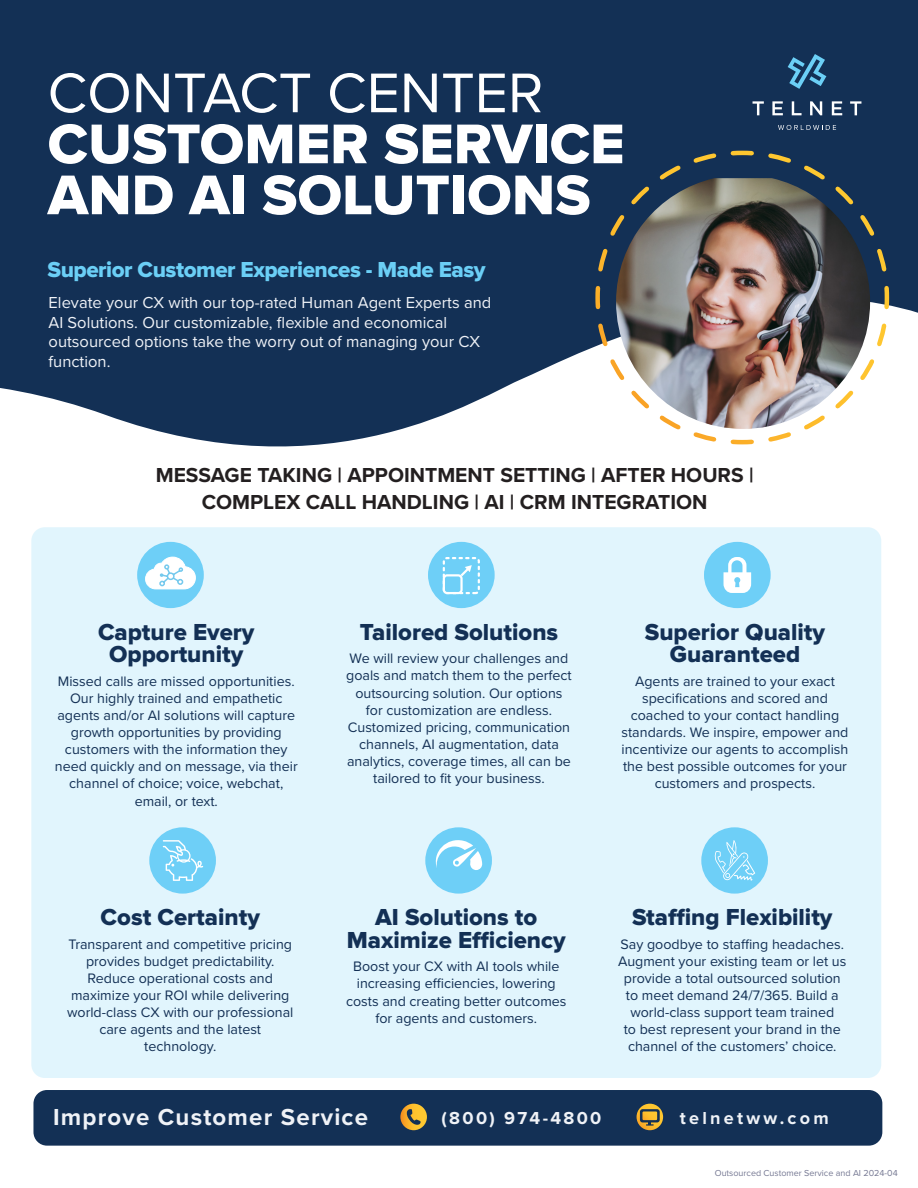
<style>
.page{position:relative;width:918px;height:1188px;background:#fff}
.page>*{position:absolute;margin:0;border:0;box-sizing:border-box;transform-origin:0 0}
.Header_-_Title_-_44pt_-_1_line{font:57.9px/51px "Proxima Nova Extrabld";color:#fff}
.Title_-_Blue{font:24px/22.5px "Proxima Nova Extrabld";color:#133055;text-align:center}
.Footer_-_CTA{font:700 24px "Proxima Nova";letter-spacing:.05em;color:#eff2f7}
.Header_-_Paragraph{font:22.5px "Proxima Nova Extrabld";letter-spacing:-.02em;color:#6bcff6}
.t1{font:700 21px/27px "Proxima Nova";color:#231f20;text-align:center}
.Footer_-_Phone{font:700 18px "Proxima Nova";letter-spacing:.13em;color:#eff2f7}
.Footer_-_Web{font:700 18px "Proxima Nova";letter-spacing:.18em;color:#eff2f7}
.t2{font:16.5px/19.5px "Proxima Nova";color:#eff2f7}
.Title_-_Blue-2{font:14.25px/17.1px "Proxima Nova";color:#133055;text-align:center}
.t3{font:9px "Proxima Nova";color:#767993}
.s1{font-family:"Proxima Nova"}
</style>
<div class="page">
<svg style="left:0;top:0;width:918px;height:447px;background:#233e60"></svg>
<svg style="left:593px;top:148px;width:298px;height:299px"></svg>
<svg style="left:753px;top:101px;width:11px;height:14px"></svg>
<svg style="left:772px;top:101px;width:11px;height:14px"></svg>
<svg style="left:792px;top:101px;width:10px;height:14px"></svg>
<svg style="left:810px;top:101px;width:12px;height:14px"></svg>
<svg style="left:832px;top:101px;width:10px;height:14px"></svg>
<svg style="left:850px;top:101px;width:11px;height:14px"></svg>
<svg style="left:788px;top:54px;width:38px;height:35px"></svg>
<svg style="left:778px;top:125px;width:58px;height:5px"></svg>
<div style="left:31px;top:527px;width:850px;height:551px;background:#e1f5fd;border-radius:14px"></div>
<div style="left:704px;top:542px;width:67px;height:66px;background:#6ecff7;border-radius:50%"></div>
<svg style="left:724px;top:557px;width:27px;height:36px"></svg>
<div style="left:428px;top:542px;width:67px;height:66px;background:#6ecff7;border-radius:50%"></div>
<svg style="left:443px;top:557px;width:37px;height:37px"></svg>
<div style="left:701px;top:827px;width:67px;height:67px;background:#6ecff7;border-radius:50%"></div>
<svg style="left:715px;top:840px;width:40px;height:41px"></svg>
<div style="left:425px;top:827px;width:67px;height:67px;background:#6ecff7;border-radius:50%"></div>
<svg style="left:432px;top:837px;width:50px;height:33px"></svg>
<div style="left:137px;top:542px;width:67px;height:66px;background:#6ecff7;border-radius:50%"></div>
<svg style="left:145px;top:557px;width:51px;height:32px"></svg>
<div style="left:149px;top:827px;width:67px;height:67px;background:#6ecff7;border-radius:50%"></div>
<svg style="left:163px;top:840px;width:40px;height:41px"></svg>
<div style="left:33px;top:1090px;width:849px;height:56px;background:#133055;border-radius:14px"></div>
<svg style="left:400px;top:1104px;width:27px;height:26px"></svg>
<svg style="left:407px;top:1109px;width:14px;height:16px"></svg>
<svg style="left:637px;top:1104px;width:26px;height:26px"></svg>
<div style="left:640px;top:1109px;width:20px;height:13px;background:#133055;border-radius:3px"></div>
<div style="left:641px;top:1110px;width:18px;height:12px;border:2px solid #133055;border-radius:2px"></div>
<svg style="left:642px;top:1111px;width:16px;height:15px"></svg>
<img style="left:616px;top:178px;width:254px;height:251px">
<p class="Header_-_Title_-_44pt_-_1_line" style="left:48px;top:69px;width:578px"><span class="s1">CONTACT CENTER<br></span>CUSTOMER SERVICE<br>AND AI SOLUTIONS</p>
<p class="Header_-_Paragraph" style="left:48px;top:256px;width:440px">Superior Customer Experiences - Made Easy</p>
<p class="t2" style="left:49px;top:292px;width:444px">Elevate your CX with our top-rated Human Agent Experts and<br>AI Solutions. Our customizable, flexible and economical</p>
<p class="t2" style="left:49px;top:331px;width:433px">outsourced options take the worry out of managing your CX function.</p>
<p class="t1" style="left:156px;top:461px;width:599px">MESSAGE TAKING | APPOINTMENT SETTING | AFTER HOURS |<br>COMPLEX CALL HANDLING | AI | CRM INTEGRATION</p>
<p class="Title_-_Blue" style="left:98px;top:621px;width:158px">Capture Every<br>Opportunity</p>
<p class="Title_-_Blue-2" style="left:55px;top:672px;width:244px">Missed calls are missed opportunities.<br>Our highly trained and empathetic agents and/or AI solutions will capture growth opportunities by providing customers with the information they need quickly and on message, via their channel of choice; voice, webchat, email, or text.</p>
<p class="Title_-_Blue" style="left:101px;top:906px;width:161px">Cost Certainty</p>
<p class="Title_-_Blue-2" style="left:67px;top:935px;width:228px">Transparent and competitive pricing provides budget predictability.<br>Reduce operational costs and maximize your ROI while delivering world-class CX with our professional care agents and the latest technology.</p>
<p class="Title_-_Blue" style="left:360px;top:621px;width:200px">Tailored Solutions</p>
<p class="Title_-_Blue-2" style="left:346px;top:649px;width:227px">We will review your challenges and goals and match them to the perfect outsourcing solution. Our options for customization are endless.<br>Customized pricing, communication channels, AI augmentation, data analytics, coverage times, all can be tailored to fit your business.</p>
<p class="Title_-_Blue" style="left:645px;top:621px;width:182px">Superior Quality<br>Guaranteed</p>
<p class="Title_-_Blue-2" style="left:622px;top:672px;width:229px">Agents are trained to your exact specifications and scored and coached to your contact handling standards. We inspire, empower and incentivize our agents to accomplish the best possible outcomes for your customers and prospects.</p>
<p class="Title_-_Blue" style="left:347px;top:906px;width:220px">AI Solutions to<br>Maximize Efficiency</p>
<p class="Title_-_Blue-2" style="left:346px;top:957px;width:222px">Boost your CX with AI tools while increasing efficiencies, lowering costs and creating better outcomes for agents and customers.</p>
<p class="Title_-_Blue" style="left:632px;top:906px;width:202px">Staffing Flexibility</p>
<p class="Title_-_Blue-2" style="left:618px;top:935px;width:230px">Say goodbye to staffing headaches.<br>Augment your existing team or let us provide a total outsourced solution to meet demand 24/7/365. Build a world-class support team trained<br>to best represent your brand in the channel of the customers’ choice.</p>
<p class="Footer_-_CTA" style="left:53px;top:1099px;width:316px">Improve Customer Service</p>
<p class="Footer_-_Phone" style="left:442px;top:1104px;width:161px">(800) 974-4800</p>
<p class="Footer_-_Web" style="left:680px;top:1104px;width:150px">telnetww.com</p>
<p class="t3" style="left:715px;top:1166px;width:184px">Outsourced Customer Service and AI 2024-04</p>
</div>
